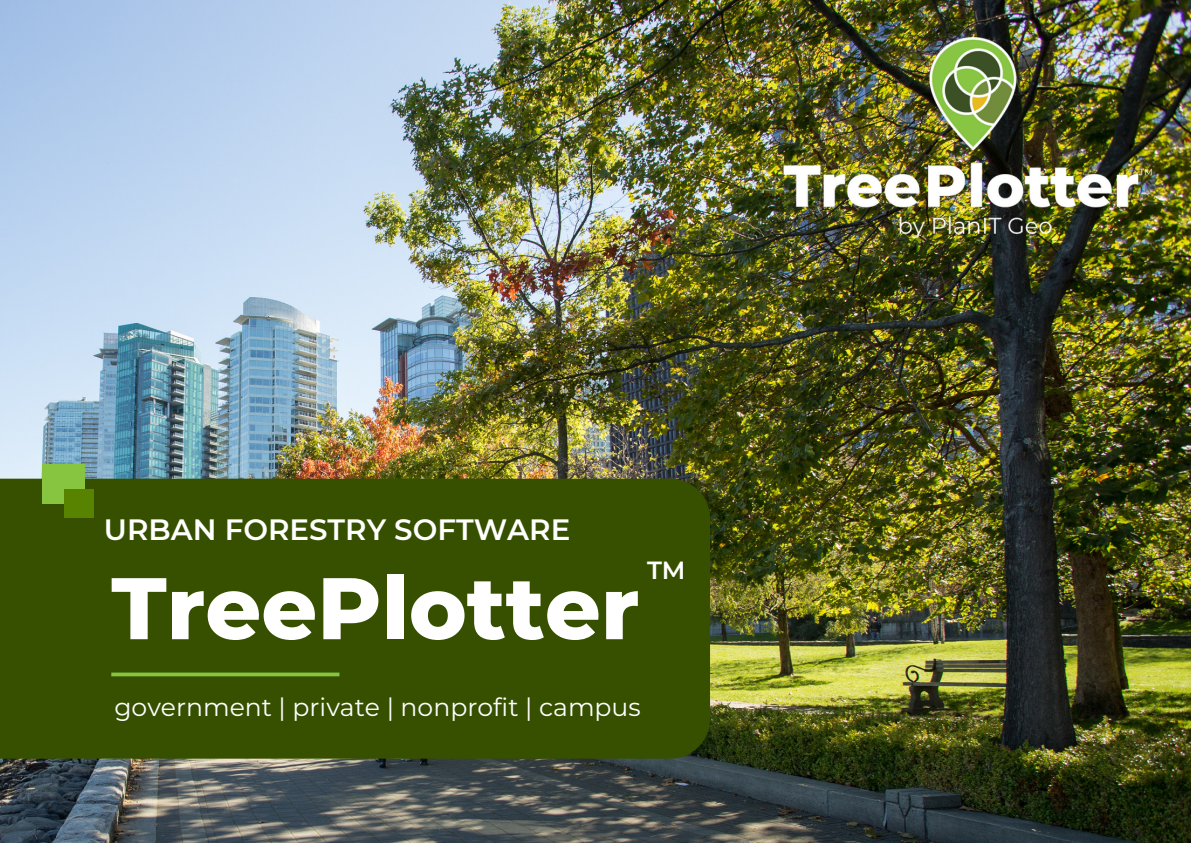
<style>
.page{position:relative;width:1191px;height:843px;background:#fff}
.page>*{position:absolute;margin:0;border:0;box-sizing:border-box;transform-origin:0 0}
.t1{font:800 87.1px "Montserrat";color:#fff}
.t2{font:600 29.3px "Montserrat";color:#fff}
.t3{font:25.1px "Montserrat";color:#fff}
.t4{font:600 24.8px "Montserrat";color:#fff}
</style>
<div class="page">
<img style="left:0;top:0;width:1190px;height:842px">
<div style="left:0;top:478px;width:710px;height:280px;background:#365000"></div>
<svg style="left:111px;top:672px;width:228px;height:4px"></svg>
<div style="left:42px;top:464px;width:43px;height:39px;background:#87c540"></div>
<div style="left:64px;top:489px;width:29px;height:28px;background:#588300"></div>
<img style="left:783px;top:38px;width:369px;height:202px">
<p class="t2" style="left:104px;top:508px;width:468px">URBAN FORESTRY SOFTWARE</p>
<h1 class="t1" style="left:111px;top:544px;width:529px">TreePlotter</h1>
<p class="t4" style="left:647px;top:552px;width:40px">TM</p>
<p class="t3" style="left:114px;top:689px;width:527px">government | private | nonprofit | campus</p>
</div>
